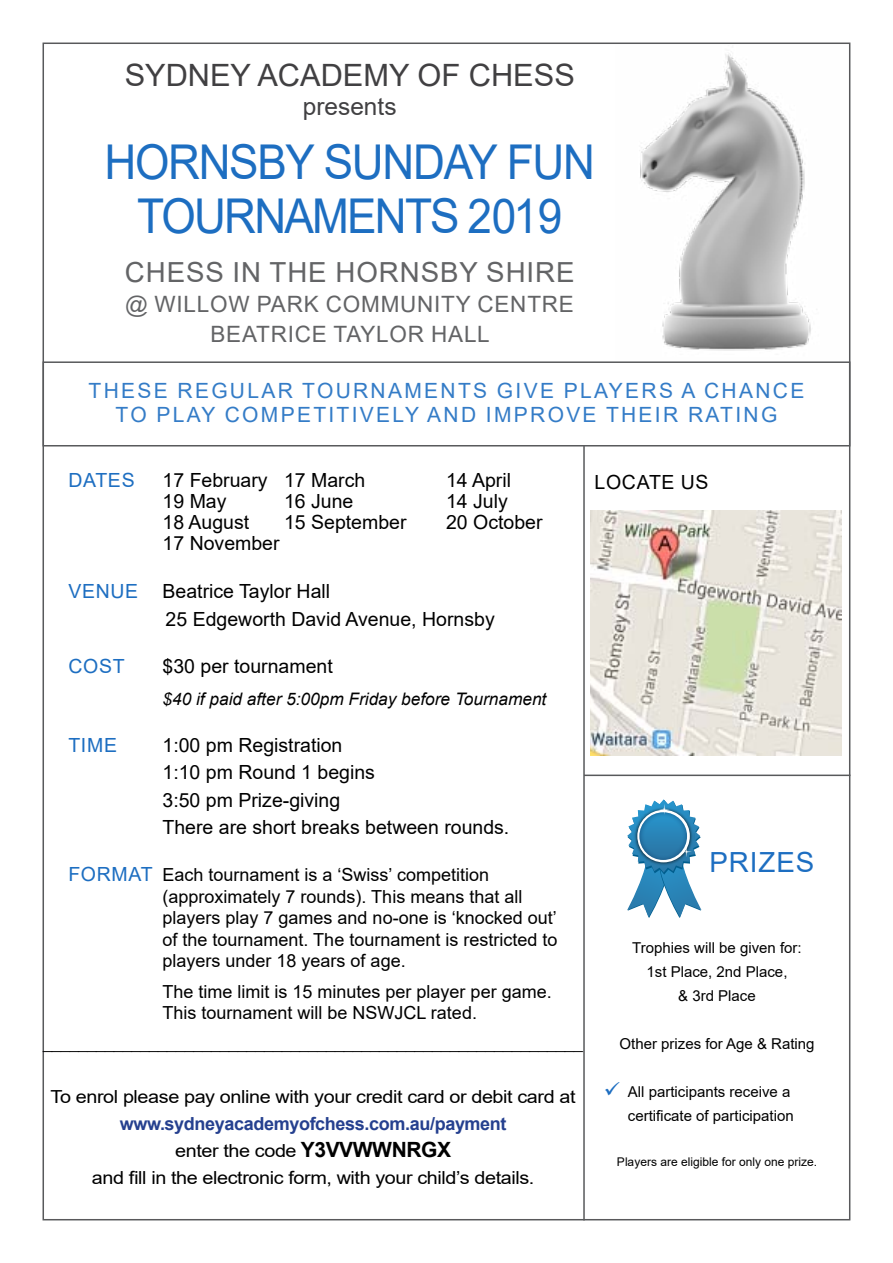
<style>
.page{position:relative;width:893px;height:1263px;background:#fff}
.page>*{position:absolute;margin:0;border:0;box-sizing:border-box;transform-origin:0 0}
.t1{font:48px/54px "Arial";letter-spacing:-.03em;color:#1d6ec1;text-align:center;scale:.92 1}
.t2{font:30.75px "Arial";color:#414042}
.t3{font:27.75px "Arial";letter-spacing:.035em;color:#1d6ec1}
.t4{font:27.6px "Arial";letter-spacing:.035em;color:#636466}
.t5{font:24.45px "Arial";color:#414042}
.t6{font:22.5px/30px "Arial";letter-spacing:.035em;color:#636466}
.t7{font:21px/24px "Arial";letter-spacing:.11em;color:#347cc7}
.t8{font:19.5px/27px "Arial";color:#000}
.t9{font:19.5px "Arial";letter-spacing:.035em;color:#1d6ec1}
.t10{font:18px/21.6px "Arial";color:#000}
.t11{font:18px/27px "Arial";letter-spacing:-.02em;color:#000;text-align:center;scale:1.1 1}
.t12{font:italic 17.25px "Arial";color:#000}
.t13{font:15px/24px "Arial";color:#000;text-align:center}
.t14{font:15px "Arial";color:#000;scale:1.1 1}
.t15{font:12px "Arial";color:#000}
.s1{color:#1d6ec1}
.s2{font-size:19.5px;color:#1d6ec1}
.s3{font-weight:700;color:#25408f}
.s4{font-weight:700;font-size:21px}
</style>
<div class="page">
<img style="left:640px;top:54px;width:171px;height:297px">
<div style="left:43px;top:361px;width:807px;height:85px;border:2px solid #58595b"></div>
<svg style="left:627px;top:799px;width:74px;height:119px"></svg>
<hr style="left:583px;top:446px;width:2px;height:774px;background:#58595b">
<hr style="left:584px;top:774px;width:266px;height:2px;background:#58595b">
<img style="left:590px;top:511px;width:252px;height:244px">
<h2 class="t2" style="left:125px;top:54px;width:452px">SYDNEY ACADEMY OF CHESS</h2>
<h3 class="t5" style="left:303px;top:90px;width:95px">presents</h3>
<h1 class="t1" style="left:105px;top:135px;width:534px">HORNSBY SU NDAY FU N<br>TOU RNAMENTS 2019</h1>
<h3 class="t4" style="left:125px;top:253px;width:232px">CHESS in THE hornsby</h3>
<h3 class="t4" style="left:486px;top:253px;width:90px">Shire</h3>
<p class="t6" style="left:210px;top:289px;width:362px;text-indent:-85px">@ WI LLOW PARK COMMU NITY CENTRE<br>BEAT</p>
<p class="t6" style="left:271px;top:319px;width:221px">RI CE TAYLOR HALL</p>
<p class="t7" style="left:116px;top:378px;width:690px;text-indent:-27px">THESE regular tournamentS give players a chance to PLAY COMPETITI</p>
<p class="t7" style="left:360px;top:402px;width:153px">VELY AND improv</p>
<p class="t7" style="left:583px;top:402px;width:196px">e THEI R rating</p>
<p class="t9" style="left:68px;top:467px;width:68px">DateS</p>
<p class="t8" style="left:163px;top:466px;width:204px">17 February 17 March</p>
<p class="t8" style="left:446px;top:466px;width:67px">14 April</p>
<p class="t8" style="left:163px;top:488px;width:65px">19 May</p>
<p class="t8" style="left:284px;top:488px;width:71px">16 June</p>
<p class="t8" style="left:446px;top:488px;width:63px">14 July</p>
<p class="t8" style="left:163px;top:509px;width:88px">18 August</p>
<p class="t8" style="left:284px;top:509px;width:124px">15 September</p>
<p class="t8" style="left:446px;top:509px;width:98px">20 October</p>
<p class="t8" style="left:163px;top:530px;width:119px">17 November</p>
<p class="t8" style="left:166px;top:576px;width:331px;line-height:28px;text-indent:-97px"><span class="s1">Ven ue</span> Beatrice Taylor Hall<br>25 Edgeworth David Avenue, Hornsby</p>
<p class="t9" style="left:68px;top:653px;width:58px">Cost</p>
<p class="t8" style="left:163px;top:653px;width:172px">$30 per tournament</p>
<p class="t12" style="left:163px;top:688px;width:385px">$40 if paid after 5:00pm Friday before Tournament</p>
<p class="t9" style="left:68px;top:732px;width:50px">Time</p>
<p class="t8" style="left:163px;top:732px;width:348px">1:00 pm Registration<br>1:10 pm Round 1 begins<br>3:50 pm Prize-giving<br>There are short breaks between rounds.</p>
<p class="t9" style="left:68px;top:861px;width:29px">Form</p>
<p class="t10" style="left:163px;top:864px;width:396px;text-indent:-34px"><span class="s2">at</span> Each tournament is a ‘Swiss’ competition (approximately 7 rounds). This means that all players play 7 games and no-one is ‘knocked out’ of the tournament. The tournament is restricted to players under 18 years of age.</p>
<p class="t10" style="left:68px;top:980px;width:54px">T</p>
<p class="t10" style="left:174px;top:980px;width:380px">he time limit is 15 minutes per player per game.</p>
<p class="t10" style="left:68px;top:1002px;width:54px">T</p>
<p class="t10" style="left:174px;top:1002px;width:305px">his tournament will be NSWJCL rated.</p>
<p class="t14" style="left:43px;top:1033px;width:492px">_____________________________________________________________</p>
<p class="t11" style="left:51px;top:1083px;width:479px">To enrol please pay online with your credit card or debit card at</p>
<p class="t11" style="left:92px;top:1110px;width:404px"><span class="s3">www.sydneyacademyofchess.com.au/payment<br></span>enter the code <span class="s4">Y3VVWWNRGX<br></span>and fill in the electronic form, with your child’s details.</p>
<p class="t8" style="left:595px;top:469px;width:56px">LOCATE</p>
<p class="t8" style="left:681px;top:469px;width:29px">US</p>
<h3 class="t3" style="left:709px;top:843px;width:102px">Prizes</h3>
<p class="t13" style="left:632px;top:935px;width:171px">Trophies will be given for:<br>1st Place, 2nd Place,<br>&amp; 3rd Place</p>
<p class="t13" style="left:619px;top:1031px;width:197px">Other prizes for Age &amp; Rating</p>
<p class="t13" style="left:604px;top:1079px;width:191px;text-align:right"><span class="s1">✓</span> All participants receive a certificate of participation</p>
<p class="t15" style="left:617px;top:1154px;width:202px">Players are eligible for only one prize.</p>
</div>
